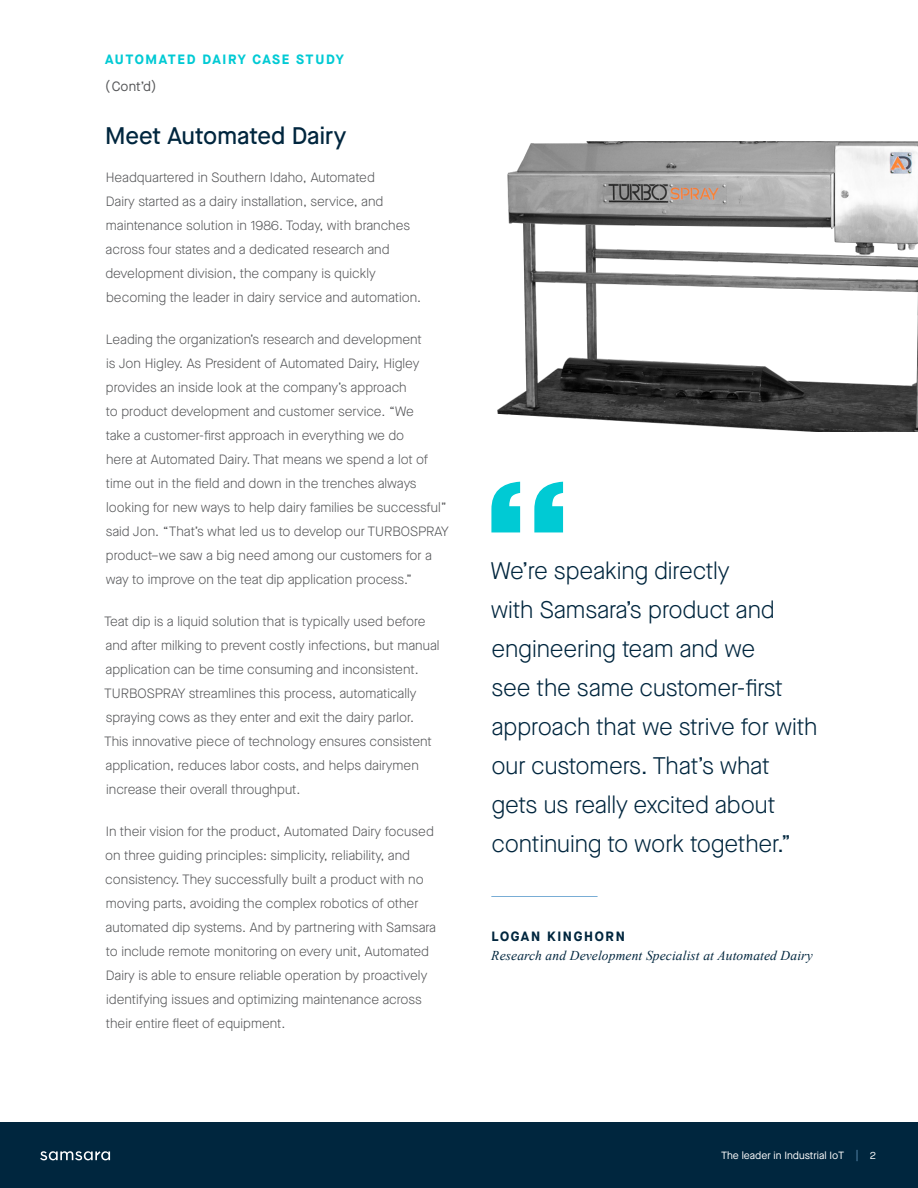
<style>
.page{position:relative;width:918px;height:1188px;background:#fff}
.page>*{position:absolute;margin:0;border:0;box-sizing:border-box;transform-origin:0 0}
.Left_Quote_Style__na{font:300 24px/39px "Maison Neue";letter-spacing:-.005em;color:#00263e}
.t1{font:500 24px "Maison Neue";color:#00263e}
.Body_Copy{font:300 13.5px/24px "Maison Neue";color:#57585a}
.Quote_Title__navy{font:italic 13.5px "Times New Roman";letter-spacing:.01em;color:#00263e}
.t2{font:700 13.5px "Maison Neue";letter-spacing:.125em;color:#00cad4}
.H3__navy{font:700 13.5px "Maison Neue";letter-spacing:.125em;color:#00263e}
.t3{font:13.5px "Maison Neue";color:#57585a}
.t4{font:10.5px "Maison Neue";color:#fff}
.s1{color:#79add5}
</style>
<div class="page">
<svg style="left:491px;top:482px;width:72px;height:50px"></svg>
<hr style="left:491px;top:896px;width:107px;height:1px;background:#79add5">
<img style="left:497px;top:141px;width:421px;height:291px">
<div style="left:0;top:1122px;width:918px;height:66px;background:#00263e"></div>
<svg style="left:40px;top:1151px;width:70px;height:9px"></svg>
<p class="t2" style="left:105px;top:50px;width:240px">AUTOMATED DAIRY CASE STUDY</p>
<p class="t3" style="left:105px;top:77px;width:53px">(Cont’d)</p>
<h2 class="t1" style="left:105px;top:119px;width:243px">Meet Automated Dairy</h2>
<p class="Body_Copy" style="left:105px;top:165px;width:317px">Headquartered in Southern Idaho, Automated<br>Dairy started as a dairy installation, service, and maintenance solution in 1986. Today, with branches across four states and a dedicated research and development division, the company is quickly becoming the leader in dairy service and automation.</p>
<p class="Body_Copy" style="left:106px;top:327px;width:345px">Leading the organization’s research and development<br>is Jon Higley. As President of Automated Dairy, Higley provides an inside look at the company’s approach<br>to product development and customer service. “We<br>take a customer-first approach in everything we do<br>here at Automated Dairy. That means we spend a lot of time out in the field and down in the trenches always looking for new ways to help dairy families be successful” said Jon. “That’s what led us to develop our TURBOSPRAY product–we saw a big need among our customers for a way to improve on the teat dip application process.”</p>
<p class="Body_Copy" style="left:104px;top:609px;width:337px">Teat dip is a liquid solution that is typically used before and after milking to prevent costly infections, but manual application can be time consuming and inconsistent.<br>TURBOSPRAY streamlines this process, automatically spraying cows as they enter and exit the dairy parlor.<br>This innovative piece of technology ensures consistent application, reduces labor costs, and helps dairymen increase their overall throughput.</p>
<p class="Body_Copy" style="left:105px;top:819px;width:332px">In their vision for the product, Automated Dairy focused on three guiding principles: simplicity, reliability, and consistency. They successfully built a product with no moving parts, avoiding the complex robotics of other automated dip systems. And by partnering with Samsara to include remote monitoring on every unit, Automated Dairy is able to ensure reliable operation by proactively identifying issues and optimizing maintenance across their entire fleet of equipment.</p>
<p class="Left_Quote_Style__na" style="left:491px;top:551px;width:328px">We’re speaking directly<br>with Samsara’s product and engineering team and we<br>see the same customer-first approach that we strive for with our customers. That’s what gets us really excited about continuing to work together.”</p>
<p class="H3__navy" style="left:491px;top:927px;width:135px">LOGAN KINGHORN</p>
<p class="Quote_Title__navy" style="left:491px;top:947px;width:323px">Research and Development Specialist at Automated Dairy</p>
<p class="t4" style="left:721px;top:1149px;width:157px">The leader in Industrial IoT <span class="s1">|</span> 2</p>
</div>
